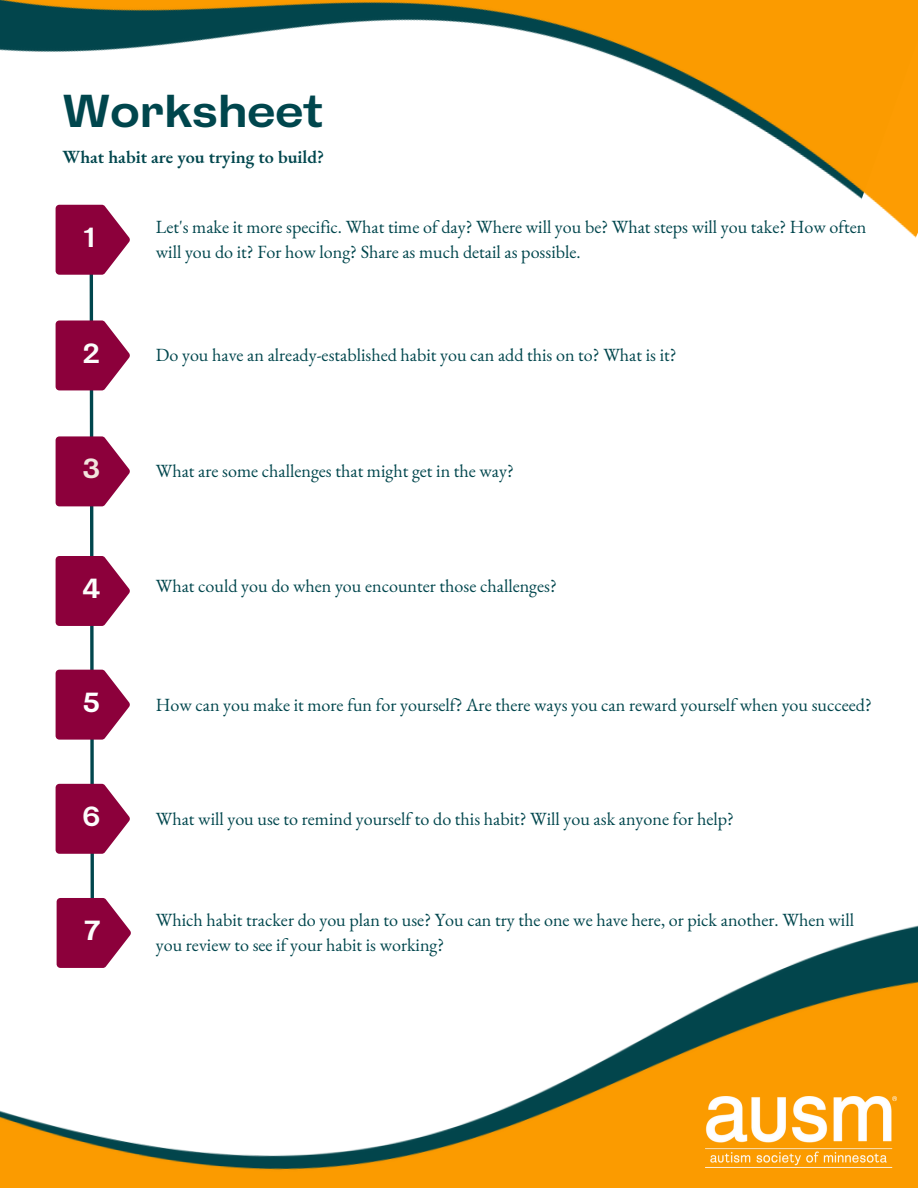
<style>
.page{position:relative;width:918px;height:1188px;background:#fff}
.page>*{position:absolute;margin:0;border:0;box-sizing:border-box;transform-origin:0 0}
.t1{font:700 43.5px "HK Gothic";color:#00464d}
.t2{font:700 26.1px "HK Gothic";color:#fcfcfb}
.t3{font:700 26.1px "HK Gothic";color:#f2e5dd}
.t4{font:700 26.1px "HK Gothic";color:#fff}
.t5{font:18.15px/24.8px "EB Garamond";color:#00464d}
.t6{font:600 18.15px "EB Garamond";color:#00464d}
</style>
<div class="page">
<svg style="left:56px;top:407px;width:74px;height:502px"></svg>
<img style="left:0;top:909px;width:918px;height:279px">
<img style="left:706px;top:1096px;width:190px;height:71px">
<img style="left:0;top:0;width:918px;height:407px">
<p class="t1" style="left:63px;top:88px;width:262px">Worksheet</p>
<p class="t6" style="left:63px;top:145px;width:263px">What habit are you trying to build?</p>
<p class="t2" style="left:81px;top:223px;width:19px">1</p>
<p class="t5" style="left:156px;top:214px;width:712px">Let's make it more specific. What time of day? Where will you be? What steps will you take? How often will you do it? For how long? Share as much detail as possible.</p>
<p class="t2" style="left:82px;top:339px;width:19px">2</p>
<p class="t5" style="left:156px;top:343px;width:522px">Do you have an already-established habit you can add this on to? What is it?</p>
<p class="t3" style="left:82px;top:455px;width:19px">3</p>
<p class="t5" style="left:156px;top:459px;width:360px">What are some challenges that might get in the way?</p>
<p class="t2" style="left:82px;top:575px;width:19px">4</p>
<p class="t5" style="left:156px;top:573px;width:403px">What could you do when you encounter those challenges?</p>
<p class="t4" style="left:82px;top:688px;width:19px">5</p>
<p class="t5" style="left:156px;top:692px;width:718px">How can you make it more fun for yourself? Are there ways you can reward yourself when you succeed?</p>
<p class="t2" style="left:82px;top:802px;width:19px">6</p>
<p class="t5" style="left:156px;top:806px;width:580px">What will you use to remind yourself to do this habit? Will you ask anyone for help?</p>
<p class="t2" style="left:83px;top:917px;width:19px">7</p>
<p class="t5" style="left:156px;top:908px;width:700px">Which habit tracker do you plan to use? You can try the one we have here, or pick another. When will you review to see if your habit is working?</p>
</div>
